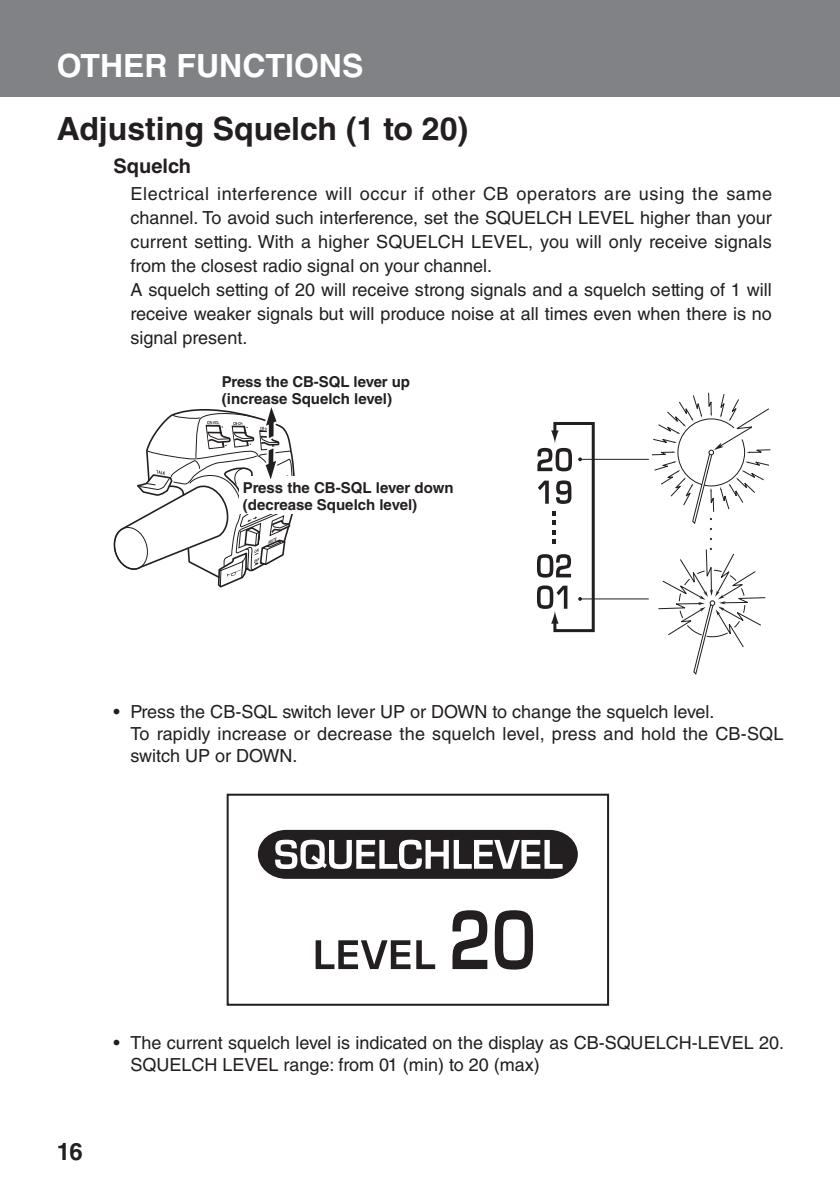
<style>
.page{position:relative;width:840px;height:1191px;background:#fff}
.page>*{position:absolute;margin:0;border:0;box-sizing:border-box;transform-origin:0 0}
.t1{font:700 32px "Helvetica LT Std";color:#231f20}
.t2{font:700 32px "Helvetica LT Std";color:#fff}
.t3{font:700 24px "Helvetica LT Std";color:#231f20}
.t4{font:700 20px "Helvetica LT Std";color:#231f20}
.t5{font:18px/24px "Helvetica LT Std";color:#231f20}
.t6{font:700 15px/17px "Helvetica LT Std";color:#231f20}
</style>
<div class="page">
<div style="left:0;top:0;width:839px;height:96px;background:#808285"></div>
<svg style="left:114px;top:407px;width:181px;height:181px"></svg>
<svg style="left:651px;top:393px;width:119px;height:137px"></svg>
<svg style="left:658px;top:548px;width:107px;height:127px"></svg>
<hr style="left:579px;top:459px;width:69px;height:1px;background:#231f20">
<hr style="left:579px;top:598px;width:69px;height:1px;background:#231f20">
<svg style="left:537px;top:422px;width:60px;height:211px"></svg>
<svg style="left:258px;top:830px;width:319px;height:49px"></svg>
<svg style="left:315px;top:940px;width:95px;height:29px"></svg>
<svg style="left:416px;top:940px;width:19px;height:29px"></svg>
<svg style="left:452px;top:910px;width:35px;height:59px"></svg>
<svg style="left:494px;top:910px;width:38px;height:59px"></svg>
<div style="left:226px;top:793px;width:382px;height:212px;border:2px solid #231f20"></div>
<h1 class="t2" style="left:57px;top:46px;width:308px">OTHER FUNCTIONS</h1>
<h1 class="t1" style="left:57px;top:109px;width:412px">Adjusting Squelch (1 to 20)</h1>
<p class="t4" style="left:113px;top:154px;width:79px">Squelch</p>
<p class="t5" style="left:130px;top:181px;width:642px">Electrical interference will occur if other CB operators are using the same channel. To avoid such interference, set the SQUELCH LEVEL higher than your current setting. With a higher SQUELCH LEVEL, you will only receive signals from the closest radio signal on your channel.<br>A squelch setting of 20 will receive strong signals and a squelch setting of 1 will receive weaker signals but will produce noise at all times even when there is no signal present.</p>
<p class="t6" style="left:222px;top:373px;width:189px">Press the CB-SQL lever up (increase Squelch level)</p>
<p class="t6" style="left:243px;top:479px;width:212px">Press the CB-SQL lever down (decrease Squelch level)</p>
<p class="t5" style="left:130px;top:701px;width:654px;line-height:22px;text-indent:-17px">• Press the CB-SQL switch lever UP or DOWN to change the squelch level.<br>To rapidly increase or decrease the squelch level, press and hold the CB-SQL switch UP or DOWN.</p>
<h2 class="t3" style="left:57px;top:1137px;width:27px">16</h2>
<p class="t5" style="left:130px;top:1031px;width:654px;line-height:22px;text-indent:-17px">• The current squelch level is indicated on the display as CB-SQUELCH-LEVEL 20.<br>SQUELCH LEVEL range: from 01 (min) to 20 (max)</p>
</div>
